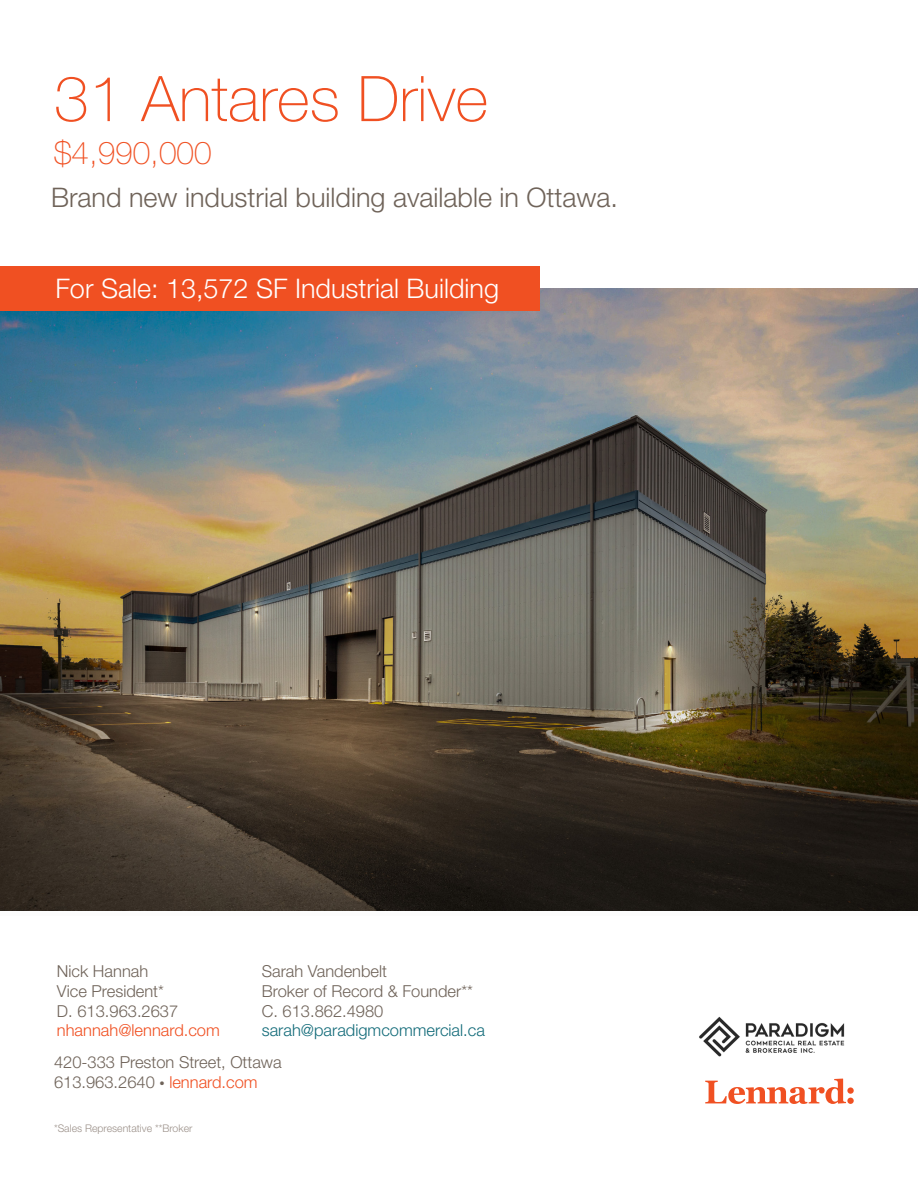
<style>
.page{position:relative;width:918px;height:1188px;background:#fff}
.page>*{position:absolute;margin:0;border:0;box-sizing:border-box;transform-origin:0 0}
.Heading_1{font:100 63px "Helvetica Neue LT Std";color:#f05022}
.Heading_1-2{font:100 31.5px "Helvetica Neue LT Std";color:#f05022}
.Subheading_1{font:300 27px "Helvetica Neue LT Std";color:#6f6359}
.Subheading_1-2{font:300 27px "Helvetica Neue LT Std";color:#fff}
.Paragraph{font:300 16.5px/19.8px "Helvetica Neue LT Std";color:#6f6359}
.Notes___Disclaimer{font:300 10.5px "Helvetica Neue LT Std";color:#9c918a}
.s1{color:#f05022}
.s2{color:#146c7a}
.s3{font-size:10.5px}
</style>
<div class="page">
<img style="left:0;top:288px;width:918px;height:622px">
<svg style="left:705px;top:1079px;width:149px;height:25px"></svg>
<div style="left:0;top:266px;width:540px;height:44px;background:#f05022"></div>
<img style="left:699px;top:1016px;width:146px;height:41px">
<p class="Heading_1" style="left:54px;top:63px;width:436px">31 Antares Drive</p>
<p class="Heading_1-2" style="left:54px;top:135px;width:159px">$4,990,000</p>
<p class="Subheading_1" style="left:51px;top:181px;width:569px">Brand new industrial building available in Ottawa.</p>
<p class="Subheading_1-2" style="left:56px;top:272px;width:445px">For Sale: 13,572 SF Industrial Building</p>
<p class="Paragraph" style="left:57px;top:961px;width:164px">Nick Hannah<br>Vice President*<br>D. 613.963.2637 <span class="s1">nhannah@lennard.com</span></p>
<p class="Paragraph" style="left:262px;top:961px;width:225px">Sarah Vandenbelt<br>Broker of Record &amp; Founder**<br>C. 613.862.4980 <span class="s2">sarah@paradigmcommercial.ca</span></p>
<p class="Paragraph" style="left:54px;top:1052px;width:229px">420-333 Preston Street, Ottawa<br>613.963.2640 <span class="s3">•</span> <span class="s1">lennard.com</span></p>
<p class="Notes___Disclaimer" style="left:54px;top:1122px;width:140px">*Sales Representative **Broker</p>
</div>
